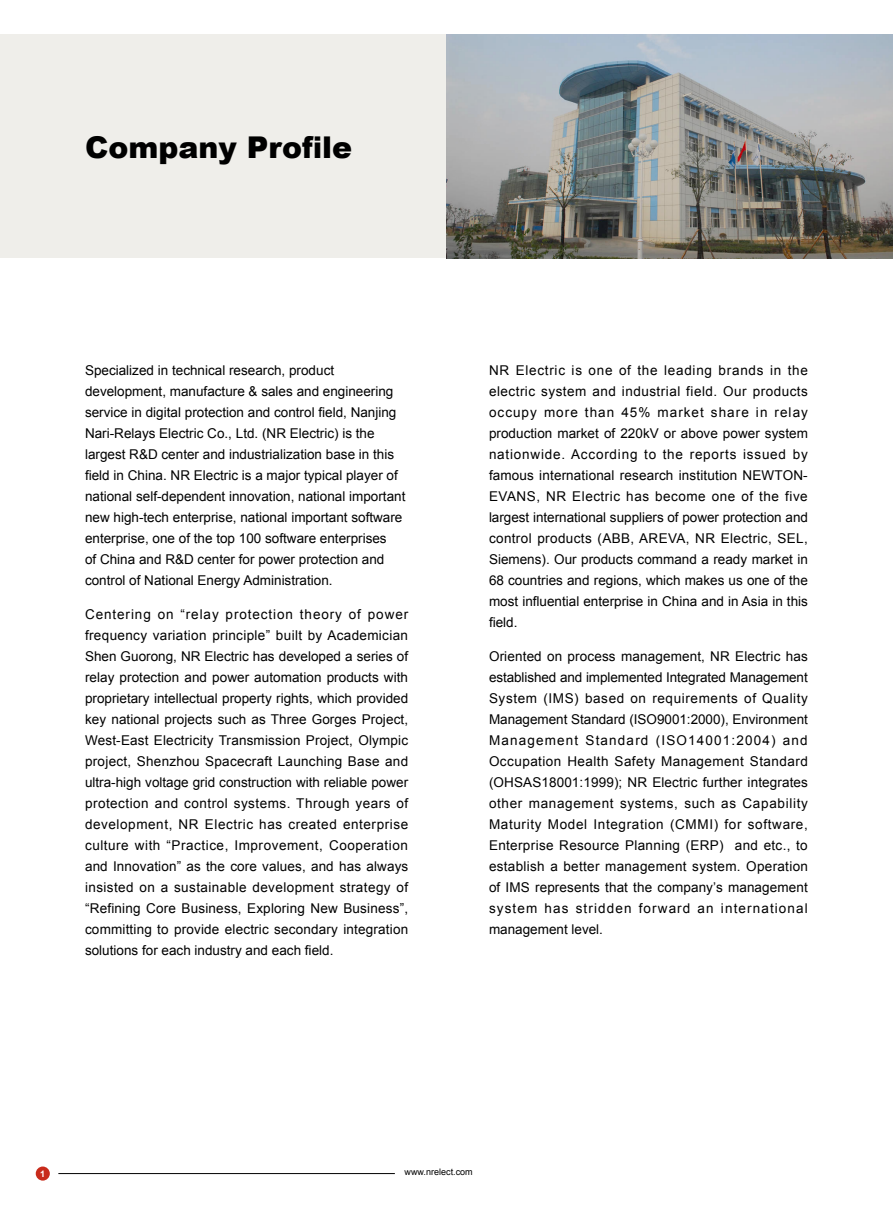
<style>
.page{position:relative;width:893px;height:1212px;background:#fff}
.page>*{position:absolute;margin:0;border:0;box-sizing:border-box;transform-origin:0 0}
.t1{font:900 30px "Arial";color:#000}
.t2{font:13.5px/21px "Arial";color:#000;text-align:justify}
.t3{font:9px "Arial";color:#000}
.t4{font:700 9px "Arial";color:#fff}
</style>
<div class="page">
<div style="left:36px;top:1166px;width:14px;height:14px;background:#c82b1b;border-radius:50%"></div>
<hr style="left:58px;top:1173px;width:337px;height:1px;background:#000">
<div style="left:0;top:34px;width:485px;height:223px;background:#efeeea"></div>
<img style="left:446px;top:34px;width:447px;height:225px">
<h1 class="t1" style="left:85px;top:125px;width:269px">Company Profile</h1>
<p class="t2" style="left:85px;top:360px;width:322px;text-align:left">Specialized in technical research, product development, manufacture &amp; sales and engineering service in digital protection and control field, Nanjing Nari-Relays Electric Co., Ltd. (NR Electric) is the largest R&amp;D center and industrialization base in this field in China. NR Electric is a major typical player of national self-dependent innovation, national important new high-tech enterprise, national important software enterprise, one of the top 100 software enterprises<br>of China and R&amp;D center for power protection and control of National Energy Administration.</p>
<p class="t2" style="left:85px;top:604px;width:325px">Centering on “relay protection theory of power frequency variation principle” built by Academician Shen Guorong, NR Electric has developed a series of relay protection and power automation products with proprietary intellectual property rights, which provided key national projects such as Three Gorges Project, West-East Electricity Transmission Project, Olympic project, Shenzhou Spacecraft Launching Base and ultra-high voltage grid construction with reliable power protection and control systems. Through years of development, NR Electric has created enterprise culture with “Practice, Improvement, Cooperation and Innovation” as the core values, and has always insisted on a sustainable development strategy of “Refining Core Business, Exploring New Business”, committing to provide electric secondary integration solutions for each industry and each field.</p>
<p class="t2" style="left:489px;top:360px;width:320px">NR Electric is one of the leading brands in the electric system and industrial field. Our products occupy more than 45% market share in relay production market of 220kV or above power system nationwide. According to the reports issued by famous international research institution NEWTON-EVANS, NR Electric has become one of the five largest international suppliers of power protection and control products (ABB, AREVA, NR Electric, SEL, Siemens). Our products command a ready market in 68 countries and regions, which makes us one of the most influential enterprise in China and in Asia in this field.</p>
<p class="t2" style="left:489px;top:646px;width:320px">Oriented on process management, NR Electric has established and implemented Integrated Management System (IMS) based on requirements of Quality Management Standard (ISO9001:2000), Environment Management Standard (ISO14001:2004) and Occupation Health Safety Management Standard (OHSAS18001:1999); NR Electric further integrates other management systems, such as Capability Maturity Model Integration (CMMI) for software, Enterprise Resource Planning (ERP) and etc., to establish a better management system. Operation of IMS represents that the company’s management system has stridden forward an international management level.</p>
<p class="t4" style="left:40px;top:1167px;width:7px">1</p>
<p class="t3" style="left:405px;top:1166px;width:70px">www.nrelect.com</p>
</div>
